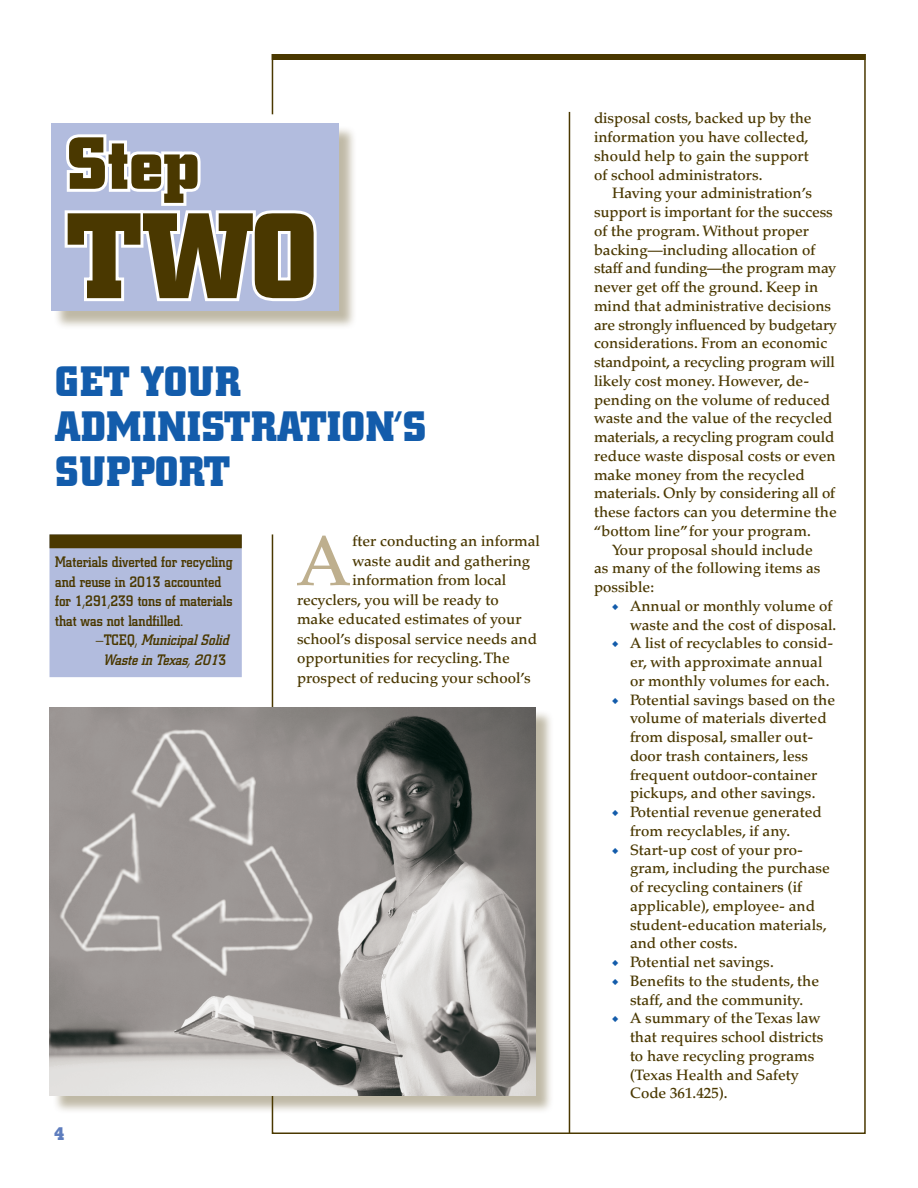
<style>
.page{position:relative;width:918px;height:1188px;background:#fff}
.page>*{position:absolute;margin:0;border:0;box-sizing:border-box;transform-origin:0 0}
.Step_Number_H1{font:700 120.15px "City";color:#4a3800}
.Step_H1{font:700 72.9px "City";color:#4a3800}
.body_first_drop_cap{font:500 71.25px "Palatino";color:#beaf8e}
.t1{font:700 42px/45px "City";letter-spacing:.02em;color:#135cab}
.t2{font:700 18px "City";color:#5e7dbe}
.body{font:500 15px/18.8px "Palatino";color:#4a3800}
.body_first_drop_cap-2{font:500 15px/18.8px "Palatino";color:#4a3800}
.box_text{font:500 15px/19.5px "City";color:#4a3800;scale:.96 1}
.box_text-2{font:italic 500 15px/19.5px "City";color:#4a3800;text-align:center;scale:.96 1}
.s1{font-style:normal}
.s2{font-family:"Big Caslon";color:#135cab}
</style>
<div class="page">
<div style="left:272px;top:54px;width:594px;height:6px;background:#4a3800"></div>
<hr style="left:569px;top:54px;width:1px;height:1080px;background:#4a3800">
<div style="left:50px;top:534px;width:192px;height:143px;background:#b2bcde;border:2px solid #b2bcde"></div>
<div style="left:54px;top:126px;width:303px;height:204px;background:#4a3800;opacity:.35"></div>
<div style="left:51px;top:123px;width:287px;height:188px;background:#b2bcde"></div>
<svg style="left:61px;top:134px;width:259px;height:196px"></svg>
<div style="left:540px;top:60px;width:45px;height:52px;background:#fff"></div>
<div style="left:50px;top:534px;width:192px;height:14px;background:#4a3800;border:2px solid #4a3800"></div>
<div style="left:52px;top:710px;width:502px;height:404px;background:#4a3800;opacity:.35"></div>
<img style="left:50px;top:707px;width:486px;height:388px">
<h1 class="Step_H1" style="left:67px;top:123px;width:135px">Step</h1>
<h1 class="Step_Number_H1" style="left:67px;top:189px;width:253px">TWO</h1>
<h1 class="t1" style="left:55px;top:360px;width:373px">GET YOUR<br>ADMINISTRATION’S<br>SUPPORT</h1>
<p class="box_text" style="left:55px;top:553px;width:186px">Materials diverted for recycling and reuse in 2013 accounted for 1,291,239 tons of materials that was not landfilled.</p>
<p class="box_text-2" style="left:96px;top:631px;width:141px"><span class="s1">—TCEQ,</span> Municipal Solid<br>Waste in Texas, 201<span class="s1">3</span></p>
<p class="body_first_drop_cap" style="left:297px;top:519px;width:56px">A</p>
<p class="body_first_drop_cap-2" style="left:352px;top:532px;width:189px">fter conducting an informal</p>
<p class="body_first_drop_cap-2" style="left:352px;top:551px;width:179px">waste audit and gathering</p>
<p class="body_first_drop_cap-2" style="left:352px;top:571px;width:155px">information from local</p>
<p class="body_first_drop_cap-2" style="left:297px;top:590px;width:203px">recyclers, you will be ready to</p>
<p class="body_first_drop_cap-2" style="left:297px;top:610px;width:226px">make educated estimates of your</p>
<p class="body_first_drop_cap-2" style="left:297px;top:629px;width:241px">school’s disposal service needs and</p>
<p class="body_first_drop_cap-2" style="left:297px;top:649px;width:214px">opportunities for recycling. The</p>
<p class="body_first_drop_cap-2" style="left:297px;top:668px;width:235px">prospect of reducing your school’s</p>
<p class="t2" style="left:54px;top:1124px;width:12px">4</p>
<p class="body_first_drop_cap-2" style="left:594px;top:109px;width:219px">disposal costs, backed up by the information you have collected, should help to gain the support of school administrators.</p>
<p class="body" style="left:594px;top:184px;width:245px;text-indent:18px">Having your administration’s support is important for the success of the program. Without proper backing—including allocation of staff and funding—the program may never get off the ground. Keep in mind that administrative decisions are strongly influenced by budgetary considerations. From an economic standpoint, a recycling program will likely cost money. However, de&shy;pending on the volume of reduced waste and the value of the recycled materials, a recycling program could reduce waste disposal costs or even make money from the recycled materials. Only by considering all of these factors can you determine the “bottom line” for your program.</p>
<p class="body" style="left:594px;top:540px;width:228px;text-indent:18px">Your proposal should include as many of the following items as possible:</p>
<p class="body" style="left:611px;top:597px;width:227px;text-align:right"><span class="s2">◆</span> Annual or monthly volume of waste and the cost of disposal.</p>
<p class="body" style="left:630px;top:634px;width:205px;text-indent:-19px"><span class="s2">◆</span> A list of recyclables to consid&shy;er, with approximate annual or monthly volumes for each.</p>
<p class="body" style="left:630px;top:690px;width:207px;text-indent:-19px"><span class="s2">◆</span> Potential savings based on the volume of materials diverted from disposal, smaller out&shy;door trash containers, less frequent outdoor-container pickups, and other savings.</p>
<p class="body" style="left:630px;top:803px;width:193px;text-indent:-19px"><span class="s2">◆</span> Potential revenue generated from recyclables, if any.</p>
<p class="body" style="left:630px;top:840px;width:201px;text-indent:-19px"><span class="s2">◆</span> Start-up cost of your pro&shy;gram, including the purchase of recycling containers (if applicable), employee- and student-education materials, and other costs.</p>
<p class="body" style="left:611px;top:953px;width:164px"><span class="s2">◆</span> Potential net savings.</p>
<p class="body" style="left:611px;top:972px;width:209px;text-align:center"><span class="s2">◆</span> Benefits to the students, the staff, and the community.</p>
<p class="body" style="left:630px;top:1009px;width:195px;text-indent:-19px"><span class="s2">◆</span> A summary of the Texas law that requires school districts to have recycling programs (Texas Health and Safety<br>Code 361.425).</p>
</div>
